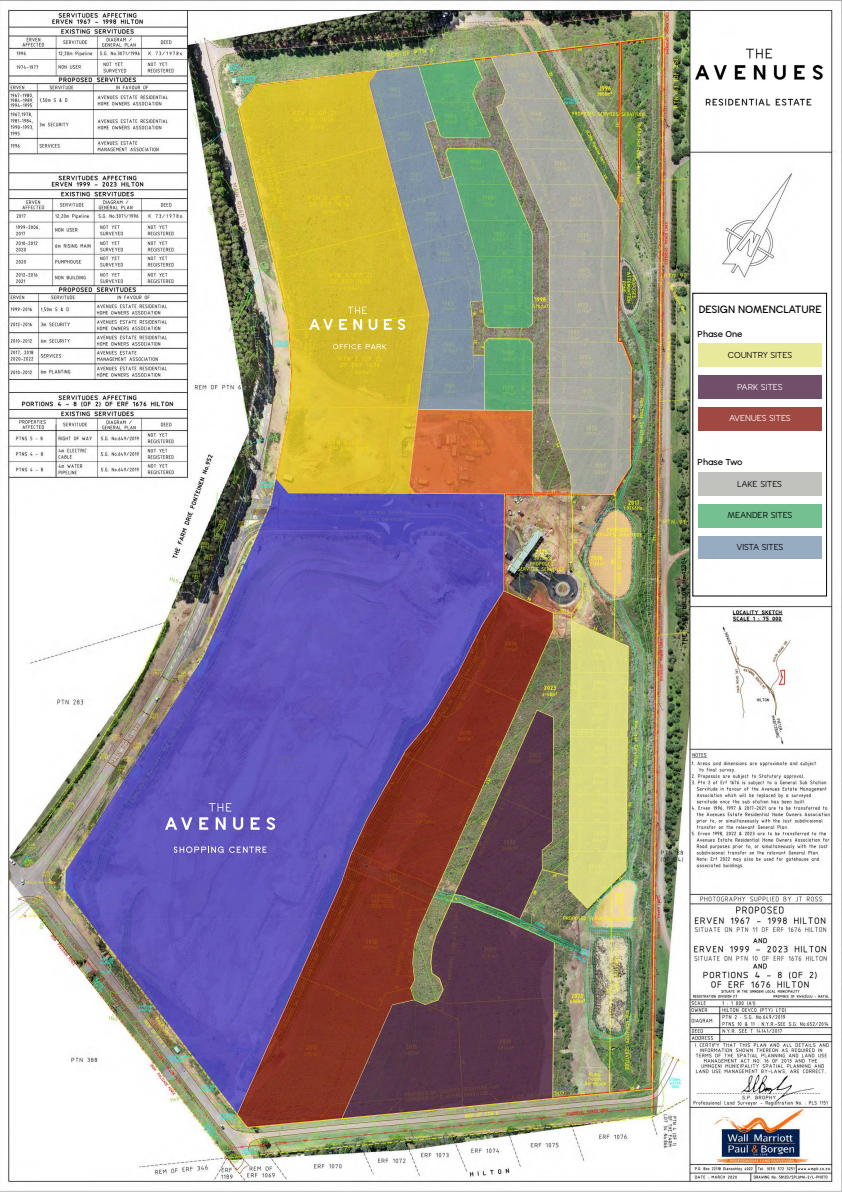
<style>
.page{position:relative;width:842px;height:1192px;background:#fff}
.page>*{position:absolute;margin:0;border:0;box-sizing:border-box;transform-origin:0 0}
.t1{font:600 11px "Wavehaus 95";letter-spacing:-.01em;color:#000}
.t2{font:9px "Wavehaus 66";letter-spacing:-.025em;color:#000}
.t3{font:9px "Wavehaus 66";letter-spacing:-.025em;color:#fff}
.t4{font:600 9px "Wavehaus 95";letter-spacing:-.015em;color:#000}
</style>
<div class="page">
<img style="left:0;top:0;width:842px;height:1192px">
<img style="left:238px;top:71px;width:171px;height:422px">
<img style="left:409px;top:410px;width:83px;height:69px">
<img style="left:369px;top:66px;width:115px;height:344px">
<img style="left:485px;top:339px;width:7px;height:71px">
<img style="left:446px;top:149px;width:46px;height:179px">
<img style="left:419px;top:60px;width:71px;height:78px">
<img style="left:492px;top:52px;width:139px;height:443px">
<img style="left:569px;top:622px;width:59px;height:286px">
<img style="left:455px;top:710px;width:98px;height:192px">
<img style="left:360px;top:902px;width:194px;height:216px">
<img style="left:238px;top:1074px;width:122px;height:53px">
<img style="left:261px;top:1021px;width:117px;height:53px">
<img style="left:285px;top:985px;width:128px;height:36px">
<img style="left:301px;top:949px;width:113px;height:36px">
<img style="left:317px;top:913px;width:109px;height:36px">
<img style="left:346px;top:877px;width:96px;height:36px">
<img style="left:346px;top:824px;width:120px;height:53px">
<img style="left:370px;top:788px;width:112px;height:36px">
<img style="left:377px;top:1020px;width:8px;height:18px">
<img style="left:390px;top:752px;width:108px;height:36px">
<img style="left:417px;top:735px;width:89px;height:17px">
<img style="left:427px;top:717px;width:87px;height:18px">
<img style="left:437px;top:681px;width:93px;height:36px">
<img style="left:458px;top:645px;width:88px;height:36px">
<img style="left:476px;top:609px;width:77px;height:36px">
<img style="left:497px;top:591px;width:47px;height:18px">
<img style="left:65px;top:831px;width:281px;height:89px">
<img style="left:88px;top:919px;width:237px;height:19px">
<img style="left:91px;top:813px;width:279px;height:19px">
<img style="left:101px;top:937px;width:210px;height:36px">
<img style="left:102px;top:778px;width:280px;height:36px">
<img style="left:129px;top:972px;width:172px;height:19px">
<img style="left:125px;top:760px;width:275px;height:19px">
<img style="left:142px;top:990px;width:151px;height:18px">
<img style="left:136px;top:725px;width:281px;height:36px">
<img style="left:156px;top:1008px;width:129px;height:36px">
<img style="left:159px;top:708px;width:278px;height:18px">
<img style="left:183px;top:1043px;width:86px;height:18px">
<img style="left:170px;top:672px;width:282px;height:36px">
<img style="left:197px;top:1061px;width:64px;height:18px">
<img style="left:193px;top:637px;width:276px;height:36px">
<img style="left:210px;top:1078px;width:43px;height:19px">
<img style="left:212px;top:601px;width:275px;height:36px">
<img style="left:224px;top:1096px;width:21px;height:18px">
<img style="left:228px;top:566px;width:276px;height:36px">
<img style="left:243px;top:531px;width:261px;height:36px">
<img style="left:259px;top:479px;width:245px;height:53px">
<svg style="left:311px;top:937px;width:6px;height:13px"></svg>
<img style="left:346px;top:831px;width:15px;height:38px">
<img style="left:381px;top:778px;width:9px;height:16px">
<svg style="left:416px;top:725px;width:11px;height:13px"></svg>
<svg style="left:451px;top:672px;width:7px;height:12px"></svg>
<img style="left:469px;top:637px;width:7px;height:14px">
<img style="left:486px;top:601px;width:11px;height:17px">
<img style="left:694px;top:46px;width:131px;height:61px">
<div style="left:692px;top:293px;width:135px;height:303px;border:1px solid #000"></div>
<div style="left:698px;top:344px;width:124px;height:23px;background:#e9e99c"></div>
<div style="left:698px;top:376px;width:124px;height:22px;background:#714e69"></div>
<div style="left:698px;top:407px;width:124px;height:23px;background:#a04942"></div>
<div style="left:698px;top:473px;width:124px;height:22px;background:#c1c2be"></div>
<div style="left:698px;top:505px;width:124px;height:22px;background:#74c091"></div>
<div style="left:698px;top:536px;width:124px;height:23px;background:#97abc1"></div>
<svg style="left:165px;top:817px;width:27px;height:13px"></svg>
<svg style="left:199px;top:803px;width:44px;height:27px"></svg>
<svg style="left:251px;top:817px;width:9px;height:13px"></svg>
<svg style="left:266px;top:817px;width:9px;height:13px"></svg>
<svg style="left:174px;top:847px;width:92px;height:6px"></svg>
<svg style="left:309px;top:319px;width:24px;height:11px"></svg>
<svg style="left:339px;top:307px;width:38px;height:23px"></svg>
<svg style="left:384px;top:319px;width:8px;height:11px"></svg>
<svg style="left:398px;top:319px;width:7px;height:11px"></svg>
<svg style="left:333px;top:344px;width:54px;height:5px"></svg>
<p class="t1" style="left:699px;top:304px;width:125px">DESIGN NOMENCLATURE</p>
<p class="t4" style="left:698px;top:329px;width:46px">Phase One</p>
<p class="t2" style="left:728px;top:351px;width:66px">COUNTRY SITES</p>
<p class="t3" style="left:737px;top:382px;width:47px">PARK SITES</p>
<p class="t3" style="left:729px;top:414px;width:63px">AVENUES SITES</p>
<p class="t4" style="left:698px;top:458px;width:46px">Phase Two</p>
<p class="t2" style="left:737px;top:479px;width:46px">LAKE SITES</p>
<p class="t2" style="left:728px;top:511px;width:66px">MEANDER SITES</p>
<p class="t2" style="left:737px;top:543px;width:48px">VISTA SITES</p>
</div>
